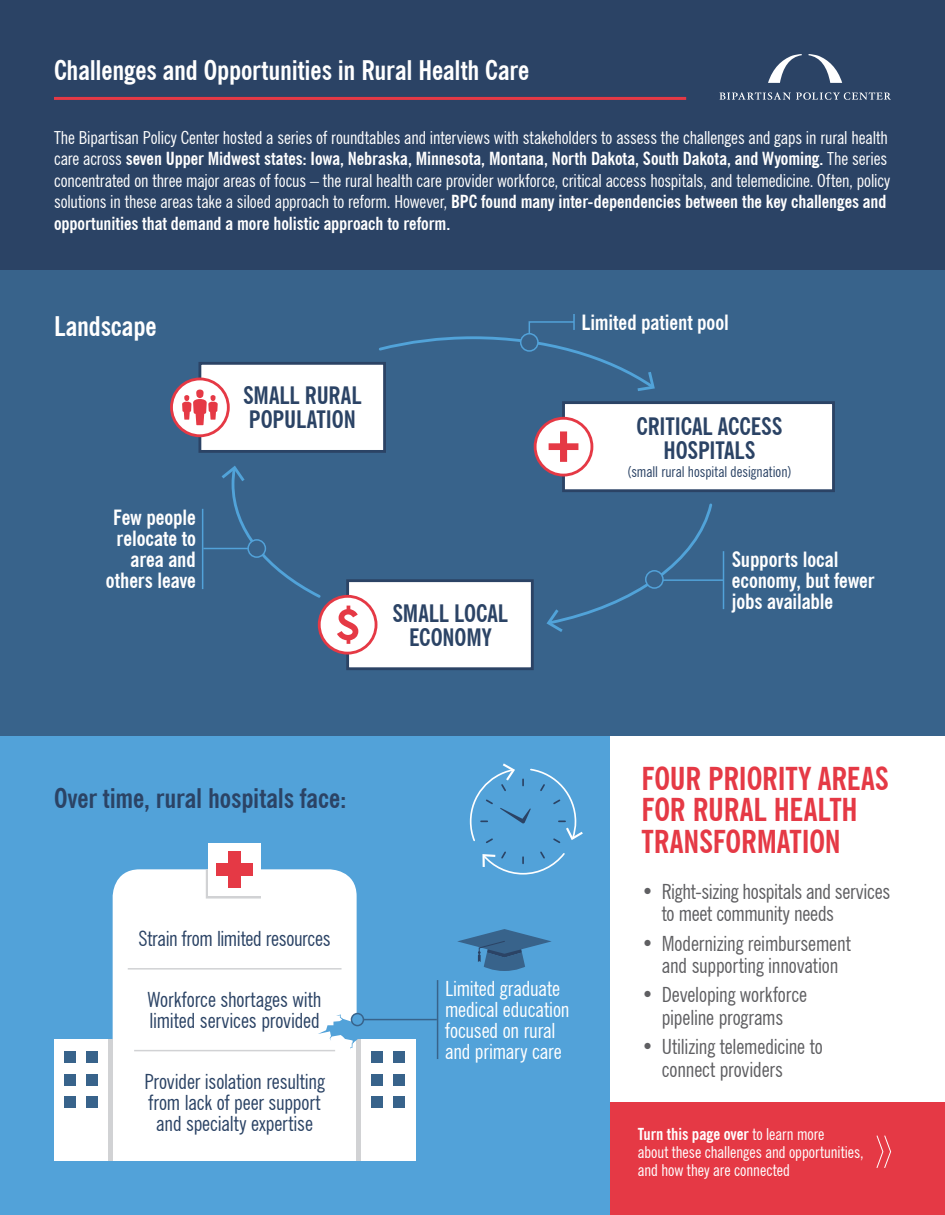
<style>
.page{position:relative;width:945px;height:1215px;background:#fff}
.page>*{position:absolute;margin:0;border:0;box-sizing:border-box;transform-origin:0 0}
.t1{font:700 condensed 31.5px/31.5px "News Gothic BT";letter-spacing:-.005em;color:#e53945}
.t2{font:700 condensed 27px "News Gothic BT";letter-spacing:-.005em;color:#fff}
.t3{font:700 condensed 27px "News Gothic BT";letter-spacing:-.005em;color:#2b4365}
.t4{font:700 condensed 24px/24px "News Gothic BT";letter-spacing:-.005em;color:#2b4365;text-align:center}
.t5{font:condensed 21px/22.5px "News Gothic BT";letter-spacing:-.01em;color:#5f5f62}
.t6{font:condensed 21px/21px "News Gothic BT";letter-spacing:-.005em;color:#2b4365}
.t7{font:700 condensed 21px/21px "News Gothic BT";letter-spacing:-.005em;color:#fff;text-align:right}
.t8{font:condensed 21px/21px "News Gothic BT";letter-spacing:-.005em;color:#fff}
.t9{font:condensed 18px/21.6px "News Gothic BT";letter-spacing:-.005em;color:#fff}
.t10{font:condensed 16.5px/18px "News Gothic BT";color:#fff}
.t11{font:condensed 15px "News Gothic BT";color:#2b4365}
.s1{font-weight:700}
</style>
<div class="page">
<div style="left:0;top:0;width:945px;height:271px;background:#2b4365"></div>
<div style="left:0;top:271px;width:945px;height:465px;background:#38638b"></div>
<div style="left:200px;top:363px;width:185px;height:88px;background:#fff"></div>
<div style="left:198px;top:362px;width:188px;height:91px;border:3px solid #2b4365"></div>
<div style="left:348px;top:581px;width:184px;height:88px;background:#fff"></div>
<div style="left:346px;top:579px;width:188px;height:91px;border:3px solid #2b4365"></div>
<div style="left:564px;top:403px;width:270px;height:88px;background:#fff"></div>
<div style="left:562px;top:401px;width:273px;height:91px;border:3px solid #2b4365"></div>
<svg style="left:546px;top:503px;width:166px;height:129px"></svg>
<svg style="left:222px;top:466px;width:99px;height:132px"></svg>
<svg style="left:171px;top:379px;width:57px;height:57px"></svg>
<div style="left:170px;top:378px;width:60px;height:59px;border:3px solid #e53945;border-radius:50%"></div>
<div style="left:535px;top:418px;width:57px;height:57px;background:#fff;border-radius:50%"></div>
<div style="left:534px;top:417px;width:59px;height:60px;border:3px solid #e53945;border-radius:50%"></div>
<div style="left:319px;top:596px;width:57px;height:57px;background:#fff;border-radius:50%"></div>
<div style="left:318px;top:595px;width:59px;height:60px;border:3px solid #e53945;border-radius:50%"></div>
<svg style="left:549px;top:431px;width:29px;height:31px"></svg>
<svg style="left:337px;top:606px;width:21px;height:38px"></svg>
<svg style="left:182px;top:390px;width:36px;height:35px"></svg>
<div style="left:0;top:736px;width:610px;height:479px;background:#52a2d9"></div>
<div style="left:113px;top:869px;width:244px;height:292px;background:#fff"></div>
<div style="left:357px;top:1039px;width:59px;height:122px;background:#fff"></div>
<hr style="left:357px;top:1039px;width:4px;height:122px;background:#d1d2d4">
<div style="left:371px;top:1051px;width:12px;height:12px;background:#38638b"></div>
<div style="left:371px;top:1074px;width:12px;height:11px;background:#38638b"></div>
<div style="left:393px;top:1051px;width:12px;height:12px;background:#38638b"></div>
<div style="left:393px;top:1074px;width:12px;height:11px;background:#38638b"></div>
<div style="left:371px;top:1096px;width:12px;height:12px;background:#38638b"></div>
<div style="left:393px;top:1096px;width:12px;height:12px;background:#38638b"></div>
<div style="left:54px;top:1039px;width:59px;height:122px;background:#fff"></div>
<div style="left:108px;top:1039px;width:5px;height:122px;background:#d1d2d4"></div>
<div style="left:87px;top:1051px;width:11px;height:12px;background:#38638b"></div>
<div style="left:87px;top:1074px;width:11px;height:11px;background:#38638b"></div>
<div style="left:64px;top:1051px;width:12px;height:12px;background:#38638b"></div>
<div style="left:64px;top:1074px;width:12px;height:11px;background:#38638b"></div>
<div style="left:87px;top:1096px;width:11px;height:12px;background:#38638b"></div>
<div style="left:64px;top:1096px;width:12px;height:12px;background:#38638b"></div>
<svg style="left:206px;top:869px;width:55px;height:30px"></svg>
<div style="left:208px;top:843px;width:53px;height:53px;background:#fff"></div>
<div style="left:228px;top:851px;width:13px;height:36px;background:#e53945"></div>
<div style="left:216px;top:863px;width:37px;height:12px;background:#e53945"></div>
<svg style="left:318px;top:1014px;width:41px;height:36px"></svg>
<svg style="left:720px;top:92px;width:171px;height:8px"></svg>
<svg style="left:809px;top:54px;width:33px;height:29px"></svg>
<svg style="left:768px;top:54px;width:34px;height:29px"></svg>
<hr style="left:54px;top:97px;width:632px;height:3px;background:#e53945">
<div style="left:610px;top:1102px;width:335px;height:113px;background:#e53945"></div>
<hr style="left:203px;top:548px;width:54px;height:1px;background:#52a2d9">
<hr style="left:654px;top:579px;width:70px;height:2px;background:#52a2d9">
<div style="left:248px;top:540px;width:17px;height:17px;background:#38638b;border-radius:50%"></div>
<div style="left:247px;top:539px;width:19px;height:19px;border:2px solid #52a2d9;border-radius:50%"></div>
<div style="left:646px;top:571px;width:17px;height:17px;background:#38638b;border-radius:50%"></div>
<div style="left:645px;top:570px;width:19px;height:19px;border:2px solid #52a2d9;border-radius:50%"></div>
<hr style="left:202px;top:509px;width:1px;height:80px;background:#52a2d9">
<hr style="left:723px;top:551px;width:1px;height:58px;background:#52a2d9">
<svg style="left:377px;top:314px;width:278px;height:77px"></svg>
<svg style="left:469px;top:763px;width:114px;height:112px"></svg>
<hr style="left:134px;top:1050px;width:201px;height:1px;background:#d1d2d4">
<hr style="left:128px;top:968px;width:214px;height:2px;background:#d1d2d4">
<svg style="left:457px;top:929px;width:94px;height:42px"></svg>
<hr style="left:357px;top:1019px;width:80px;height:1px;background:#38638b">
<div style="left:351px;top:1014px;width:12px;height:12px;background:#52a2d9;border-radius:50%"></div>
<div style="left:351px;top:1013px;width:13px;height:13px;border:2px solid #38638b;border-radius:50%"></div>
<hr style="left:437px;top:980px;width:1px;height:79px;background:#38638b">
<svg style="left:876px;top:1135px;width:15px;height:33px"></svg>
<p class="t2" style="left:54px;top:54px;width:477px">Challenges and Opportunities in Rural Health Care</p>
<p class="t9" style="left:54px;top:126px;width:838px">The Bipartisan Policy Center hosted a series of roundtables and interviews with stakeholders to assess the challenges and gaps in rural health care across <span class="s1">seven Upper Midwest states: Iowa, Nebraska, Minnesota, Montana, North Dakota, South Dakota, and Wyoming.</span> The series concentrated on three major areas of focus – the rural health care provider workforce, critical access hospitals, and telemedicine. Often, policy solutions in these areas take a siloed approach to reform. However, <span class="s1">BPC found many inter-dependencies between the key challenges and opportunities that demand a more holistic approach to reform.</span></p>
<p class="t2" style="left:54px;top:310px;width:104px">Landscape</p>
<p class="t7" style="left:106px;top:507px;width:91px">Few people relocate to area and others leave</p>
<p class="t4" style="left:243px;top:384px;width:120px;text-align:left">SMALL RURAL<br>POPULATION</p>
<p class="t4" style="left:392px;top:601px;width:117px">SMALL LOCAL<br>ECONOMY</p>
<p class="t7" style="left:582px;top:312px;width:149px">Limited patient pool</p>
<p class="t4" style="left:636px;top:414px;width:148px">CRITICAL ACCESS<br>HOSPITALS</p>
<p class="t11" style="left:628px;top:463px;width:165px">(small rural hospital designation)</p>
<p class="t7" style="left:732px;top:549px;width:144px;text-align:left">Supports local economy, but fewer jobs available</p>
<p class="t3" style="left:54px;top:782px;width:294px">Over time, rural hospitals face:</p>
<p class="t6" style="left:139px;top:928px;width:194px">Strain from limited resources</p>
<p class="t6" style="left:148px;top:989px;width:176px">Workforce shortages with limited services provided</p>
<p class="t8" style="left:445px;top:978px;width:126px">Limited graduate medical education focused on rural and primary care</p>
<p class="t6" style="left:144px;top:1071px;width:182px;text-align:center">Provider isolation resulting from lack of peer support and specialty expertise</p>
<p class="t1" style="left:642px;top:763px;width:249px">FOUR PRIORITY AREAS<br>FOR RURAL HEALTH<br>TRANSFORMATION</p>
<p class="t5" style="left:662px;top:880px;width:230px;text-indent:-20px">• Right-sizing hospitals and services to meet community needs</p>
<p class="t5" style="left:642px;top:932px;width:211px;text-align:center">• Modernizing reimbursement and supporting innovation</p>
<p class="t5" style="left:642px;top:984px;width:167px;text-align:center">• Developing workforce pipeline programs</p>
<p class="t5" style="left:662px;top:1035px;width:163px;text-indent:-20px">• Utilizing telemedicine to connect providers</p>
<p class="t10" style="left:638px;top:1125px;width:227px"><span class="s1">Turn this page over</span> to learn more<br>about these challenges and opportunities, and how they are connected</p>
</div>
